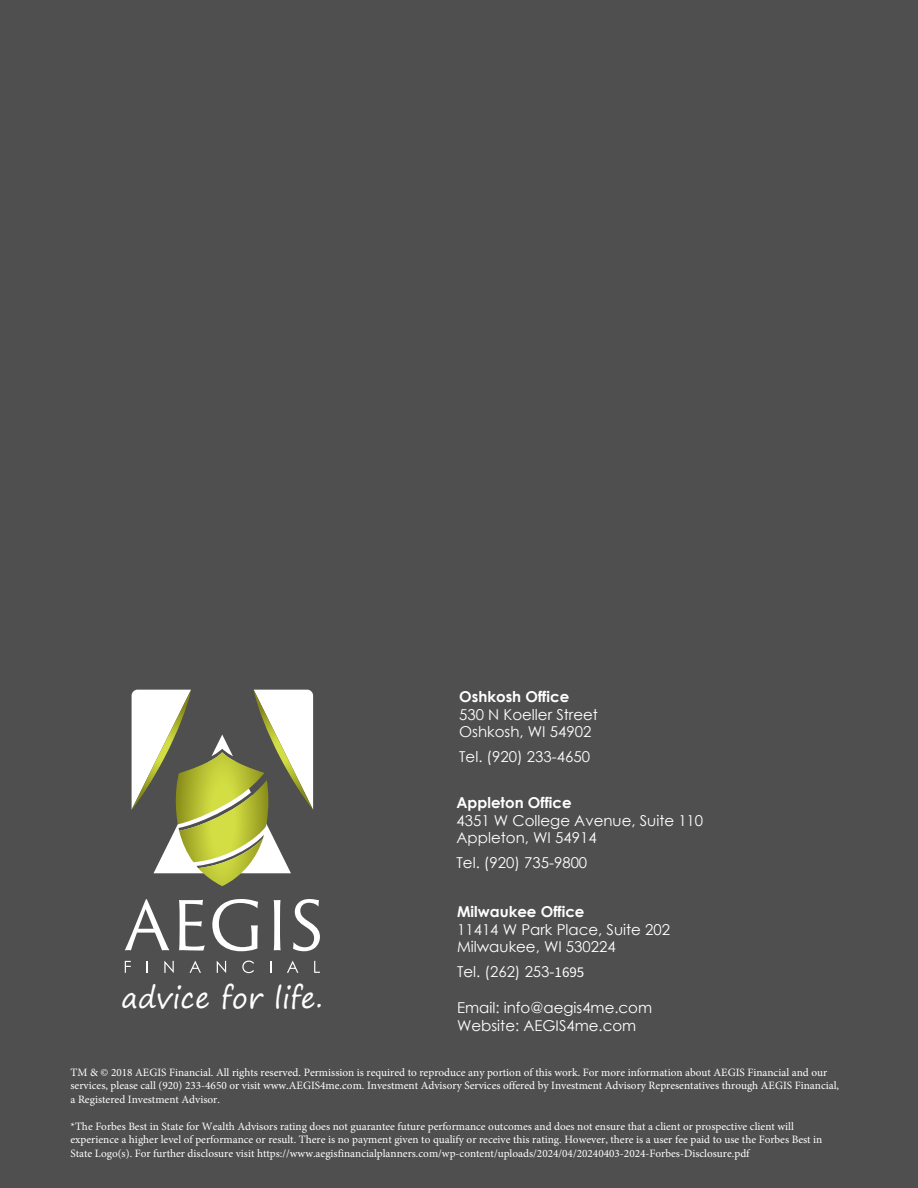
<style>
.page{position:relative;width:918px;height:1188px;background:#4e4f4e}
.page>*{position:absolute;margin:0;border:0;box-sizing:border-box;transform-origin:0 0}
.t1{font:28.5px "Segoe Print";color:#fff}
.t2{font:15px/17.9px "Century Gothic";color:#fff}
.t3{font:700 15px "Century Gothic";color:#fff}
.t4{font:700 15px "Century Gothic";color:#fff}
.t5{font:11.25px/13.5px "Minion Pro";color:#fff}
.s1{font-weight:700}
.s2{font-family:"Source Sans Pro"}
</style>
<div class="page">
<svg style="left:125px;top:899px;width:44px;height:51px"></svg>
<svg style="left:179px;top:900px;width:26px;height:51px"></svg>
<svg style="left:212px;top:899px;width:46px;height:52px"></svg>
<svg style="left:274px;top:900px;width:7px;height:50px"></svg>
<svg style="left:293px;top:899px;width:27px;height:52px"></svg>
<svg style="left:125px;top:961px;width:6px;height:12px"></svg>
<svg style="left:147px;top:961px;width:1px;height:12px"></svg>
<svg style="left:164px;top:961px;width:10px;height:12px"></svg>
<svg style="left:189px;top:961px;width:12px;height:12px"></svg>
<svg style="left:217px;top:961px;width:9px;height:12px"></svg>
<svg style="left:242px;top:961px;width:12px;height:12px"></svg>
<svg style="left:270px;top:961px;width:1px;height:12px"></svg>
<svg style="left:287px;top:961px;width:11px;height:12px"></svg>
<svg style="left:314px;top:961px;width:6px;height:12px"></svg>
<svg style="left:132px;top:690px;width:181px;height:196px"></svg>
<h1 class="t1" style="left:121px;top:972px;width:203px">advice for life.</h1>
<h2 class="t4" style="left:459px;top:685px;width:112px">Oshkosh Office</h2>
<h2 class="t2" style="left:459px;top:705px;width:140px">530 N Koeller Street<br>Oshkosh, WI 54902</h2>
<h2 class="t2" style="left:459px;top:748px;width:132px">Tel. (920) 233-4650</h2>
<h2 class="t3" style="left:457px;top:791px;width:117px">Appleton Office</h2>
<h2 class="t2" style="left:457px;top:811px;width:248px">4351 W College Avenue, Suite 110<br>Appleton, WI 54914</h2>
<h2 class="t2" style="left:457px;top:853px;width:132px">Tel. (920) 735-9800</h2>
<h2 class="t2" style="left:457px;top:902px;width:214px"><span class="s1">Milwaukee</span> <span class="s1">Office<br></span>11414 W Park Place, Suite 202<br>Milwaukee, WI 530224</h2>
<h2 class="t2" style="left:457px;top:963px;width:129px">Tel. (262) 253-<span class="s2">1695</span></h2>
<h2 class="t2" style="left:457px;top:998px;width:197px">Email: info@aegis4me.com<br>Website: AEGIS4me.com</h2>
<p class="t5" style="left:71px;top:1065px;width:770px">TM &amp; © 2018 AEGIS Financial. All rights reserved. Permission is required to reproduce any portion of this work. For more information about AEGIS Financial and our services, please call (920) 233-4650 or visit www.AEGIS4me.com. Investment Advisory Services offered by Investment Advisory Representatives through AEGIS Financial, a Registered Investment Advisor.</p>
<p class="t5" style="left:71px;top:1119px;width:753px">*The Forbes Best in State for Wealth Advisors rating does not guarantee future performance outcomes and does not ensure that a client or prospective client will experience a higher level of performance or result. There is no payment given to qualify or receive this rating. However, there is a user fee paid to use the Forbes Best in<br>State Logo(s). For further disclosure visit https://www.aegisfinancialplanners.com/wp-content/uploads/2024/04/20240403-2024-Forbes-Disclosure.pdf</p>
</div>
